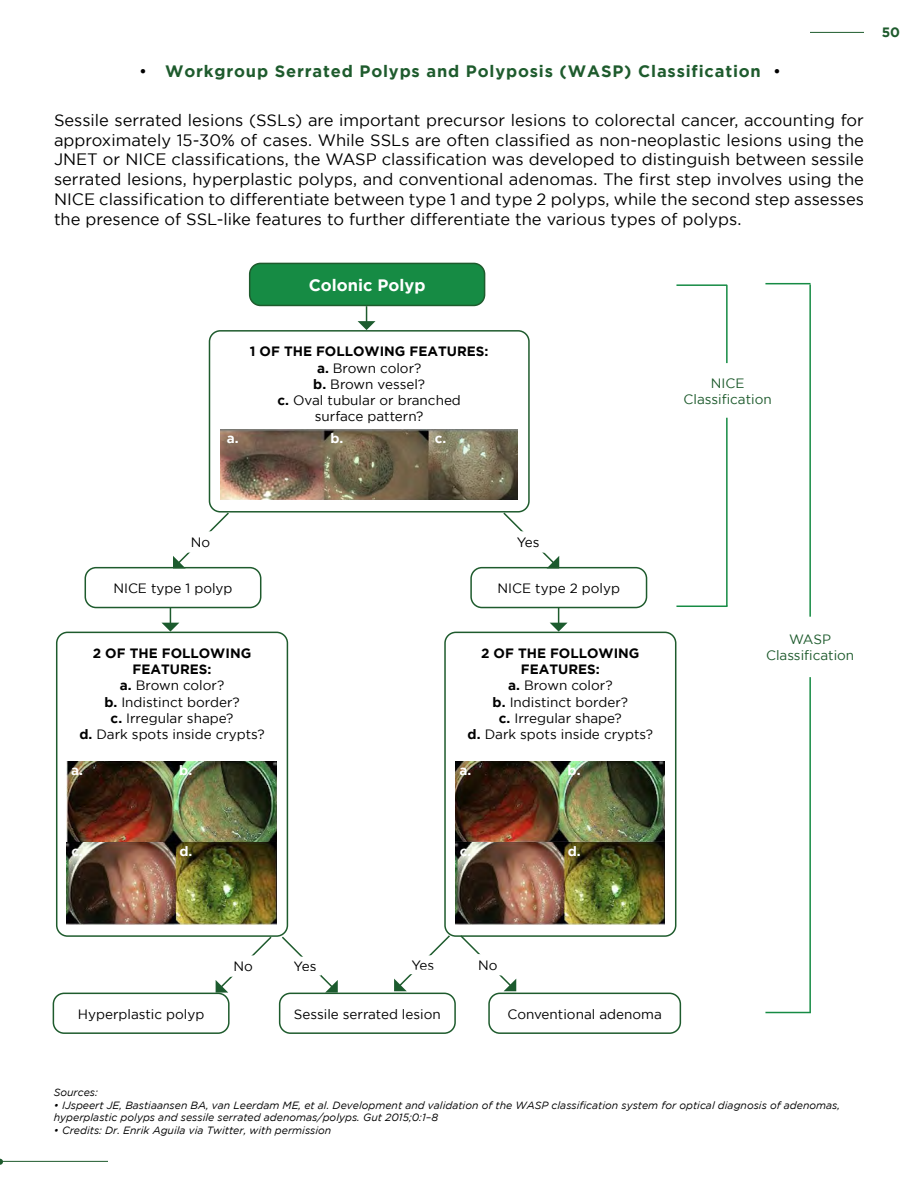
<style>
.page{position:relative;width:918px;height:1188px;background:#fff}
.page>*{position:absolute;margin:0;border:0;box-sizing:border-box;transform-origin:0 0}
.t1{font:16.5px/19.8px "Gotham";color:#000;text-align:justify}
.t2{font:700 16.5px "Gotham";letter-spacing:.05em;color:#1e5b2d}
.t3{font:700 16.5px "Gotham";color:#fff}
.t4{font:13.5px/16.2px "Gotham";color:#000;text-align:center}
.t5{font:13.5px/16.2px "Gotham";color:#1e5b2d;text-align:center}
.t6{font:700 13.5px "Gotham";color:#fff}
.t7{font:700 13.5px "Gotham";color:#1e5b2d}
.t8{font:italic 10.5px/12.6px "Gotham";color:#000}
.s1{font-weight:400;color:#000}
.s2{font-weight:700}
</style>
<div class="page">
<hr style="left:810px;top:32px;width:54px;height:1px;background:#1e5b2d">
<hr style="left:0;top:1161px;width:108px;height:1px;background:#1e5b2d">
<svg style="left:0;top:1159px;width:3px;height:6px"></svg>
<div style="left:209px;top:330px;width:321px;height:183px;border:2px solid #1e5b2d;border-radius:11px"></div>
<div style="left:56px;top:632px;width:232px;height:305px;border:2px solid #1e5b2d;border-radius:11px"></div>
<div style="left:444px;top:632px;width:232px;height:305px;border:2px solid #1e5b2d;border-radius:11px"></div>
<svg style="left:358px;top:306px;width:18px;height:24px"></svg>
<svg style="left:161px;top:608px;width:18px;height:24px"></svg>
<svg style="left:550px;top:608px;width:18px;height:24px"></svg>
<svg style="left:502px;top:511px;width:57px;height:56px"></svg>
<svg style="left:280px;top:935px;width:58px;height:58px"></svg>
<svg style="left:459px;top:934px;width:57px;height:57px"></svg>
<svg style="left:173px;top:511px;width:58px;height:56px"></svg>
<svg style="left:216px;top:935px;width:57px;height:58px"></svg>
<svg style="left:394px;top:934px;width:58px;height:57px"></svg>
<div style="left:189px;top:534px;width:24px;height:16px;background:#fff"></div>
<div style="left:231px;top:958px;width:25px;height:16px;background:#fff"></div>
<div style="left:476px;top:956px;width:25px;height:17px;background:#fff"></div>
<div style="left:515px;top:534px;width:43px;height:16px;background:#fff"></div>
<div style="left:291px;top:959px;width:28px;height:14px;background:#fff"></div>
<div style="left:409px;top:958px;width:28px;height:14px;background:#fff"></div>
<hr style="left:676px;top:284px;width:51px;height:2px;background:#168b44">
<hr style="left:765px;top:283px;width:46px;height:1px;background:#168b44">
<hr style="left:726px;top:285px;width:2px;height:321px;background:#168b44">
<hr style="left:809px;top:284px;width:2px;height:728px;background:#168b44">
<hr style="left:676px;top:606px;width:52px;height:1px;background:#168b44">
<hr style="left:765px;top:1012px;width:46px;height:1px;background:#168b44">
<div style="left:661px;top:363px;width:134px;height:55px;background:#fff;border-radius:11px"></div>
<div style="left:752px;top:617px;width:116px;height:60px;background:#fff;border-radius:11px"></div>
<img style="left:221px;top:430px;width:297px;height:70px">
<img style="left:67px;top:761px;width:209px;height:81px">
<img style="left:455px;top:761px;width:209px;height:81px">
<img style="left:67px;top:842px;width:210px;height:82px">
<img style="left:455px;top:842px;width:210px;height:82px">
<div style="left:250px;top:263px;width:235px;height:42px;background:#168b44;border-radius:11px"></div>
<div style="left:249px;top:263px;width:236px;height:43px;border:2px solid #1e5b2d;border-radius:11px"></div>
<div style="left:85px;top:567px;width:176px;height:41px;border:2px solid #1e5b2d;border-radius:11px"></div>
<div style="left:53px;top:993px;width:177px;height:41px;border:2px solid #1e5b2d;border-radius:11px"></div>
<div style="left:279px;top:993px;width:177px;height:41px;border:2px solid #1e5b2d;border-radius:11px"></div>
<div style="left:488px;top:993px;width:193px;height:41px;border:2px solid #1e5b2d;border-radius:11px"></div>
<div style="left:470px;top:567px;width:177px;height:41px;border:2px solid #1e5b2d;border-radius:11px"></div>
<p class="t2" style="left:139px;top:61px;width:644px"><span class="s1">•</span> Workgroup Serrated Polyps and Polyposis (WASP) Classification <span class="s1">•</span></p>
<p class="t1" style="left:54px;top:110px;width:812px">Sessile serrated lesions (SSLs) are important precursor lesions to colorectal cancer, accounting for approximately 15-30% of cases. While SSLs are often classified as non-neoplastic lesions using the JNET or NICE classifications, the WASP classification was developed to distinguish between sessile serrated lesions, hyperplastic polyps, and conventional adenomas. The first step involves using the NICE classification to differentiate between type 1 and type 2 polyps, while the second step assesses the presence of SSL-like features to further differentiate the various types of polyps.</p>
<p class="t7" style="left:882px;top:25px;width:20px">50</p>
<p class="t3" style="left:309px;top:276px;width:118px">Colonic Polyp</p>
<p class="t6" style="left:227px;top:430px;width:13px">a.</p>
<p class="t4" style="left:250px;top:343px;width:240px"><span class="s2">1 OF THE FOLLOWING FEATURES: a.</span> Brown color?<br><span class="s2">b.</span> Brown vessel?<br><span class="s2">c.</span> Oval tubular or branched<br>surface pattern?</p>
<p class="t6" style="left:330px;top:430px;width:14px">b.</p>
<p class="t6" style="left:435px;top:430px;width:13px">c.</p>
<p class="t5" style="left:684px;top:375px;width:90px">NICE<br>Classification</p>
<p class="t4" style="left:191px;top:534px;width:21px">No</p>
<p class="t4" style="left:113px;top:580px;width:121px">NICE type 1 polyp</p>
<p class="t4" style="left:517px;top:534px;width:24px">Yes</p>
<p class="t4" style="left:498px;top:580px;width:124px">NICE type 2 polyp</p>
<p class="t4" style="left:79px;top:645px;width:187px"><span class="s2">2 OF THE FOLLOWING<br>FEATURES:<br>a.</span> Brown color?<br><span class="s2">b.</span> Indistinct border?<br><span class="s2">c.</span> Irregular shape?<br><span class="s2">d.</span> Dark spots inside crypts?</p>
<p class="t4" style="left:468px;top:645px;width:187px"><span class="s2">2 OF THE FOLLOWING<br>FEATURES:<br>a.</span> Brown color?<br><span class="s2">b.</span> Indistinct border?<br><span class="s2">c.</span> Irregular shape?<br><span class="s2">d.</span> Dark spots inside crypts?</p>
<p class="t6" style="left:71px;top:762px;width:13px">a.</p>
<p class="t6" style="left:179px;top:762px;width:14px">b.</p>
<p class="t6" style="left:460px;top:762px;width:13px">a.</p>
<p class="t6" style="left:568px;top:762px;width:14px">b.</p>
<p class="t6" style="left:71px;top:844px;width:13px">c.</p>
<p class="t6" style="left:179px;top:844px;width:14px">d.</p>
<p class="t6" style="left:460px;top:844px;width:13px">c.</p>
<p class="t6" style="left:568px;top:844px;width:14px">d.</p>
<p class="t5" style="left:766px;top:631px;width:90px">WASP<br>Classification</p>
<p class="t4" style="left:233px;top:958px;width:21px">No</p>
<p class="t4" style="left:478px;top:957px;width:21px">No</p>
<p class="t4" style="left:294px;top:958px;width:24px">Yes</p>
<p class="t4" style="left:411px;top:957px;width:24px">Yes</p>
<p class="t4" style="left:78px;top:1006px;width:128px">Hyperplastic polyp</p>
<p class="t4" style="left:294px;top:1006px;width:148px">Sessile serrated lesion</p>
<p class="t4" style="left:508px;top:1006px;width:156px">Conventional adenoma</p>
<p class="t8" style="left:54px;top:1086px;width:46px">Sources:</p>
<p class="t8" style="left:54px;top:1099px;width:788px">• IJspeert JE, Bastiaansen BA, van Leerdam ME, et al. Development and validation of the WASP classification system for optical diagnosis of adenomas, hyperplastic polyps and sessile serrated adenomas/polyps. Gut 2015;0:1–8</p>
<p class="t8" style="left:54px;top:1124px;width:279px">• Credits: Dr. Enrik Aguila via Twitter, with permission</p>
</div>
